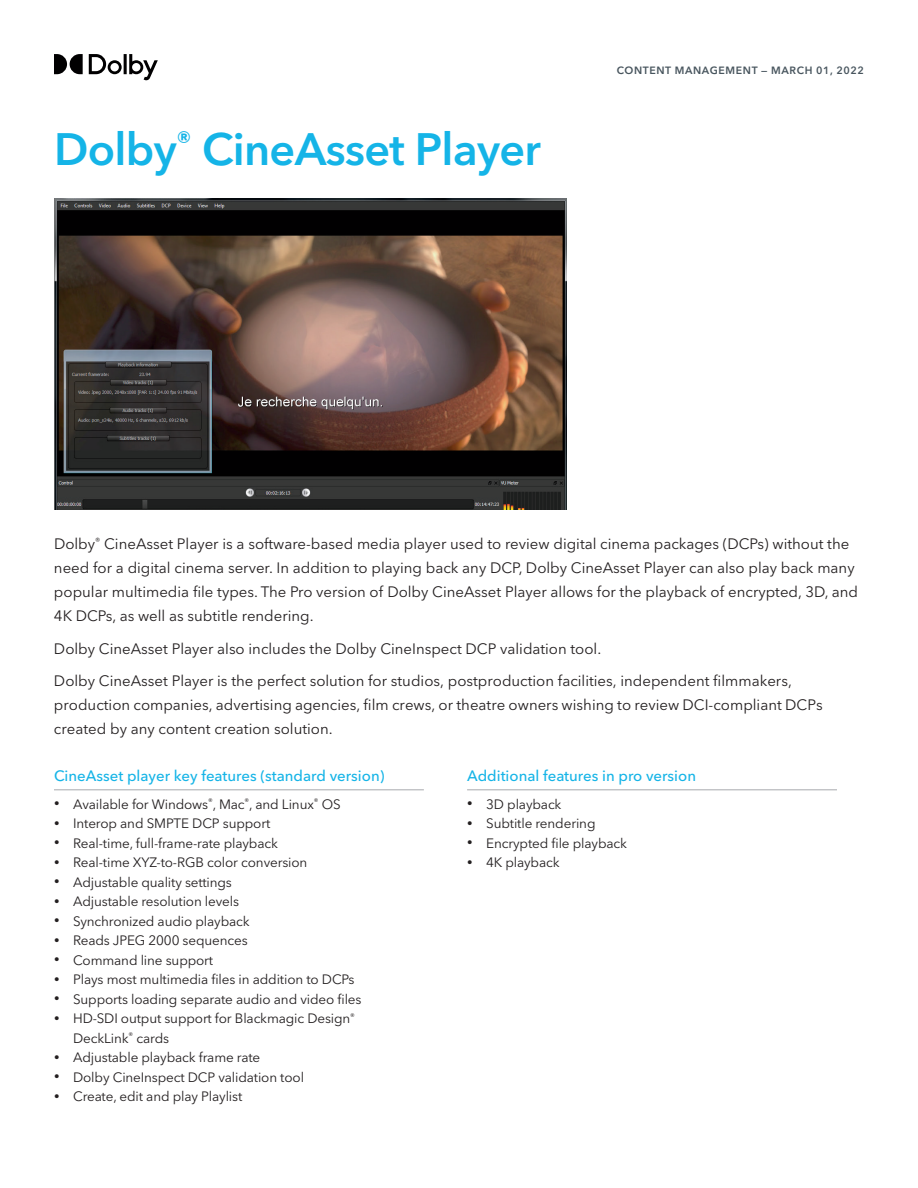
<style>
.page{position:relative;width:918px;height:1188px;background:#fff}
.page>*{position:absolute;margin:0;border:0;box-sizing:border-box;transform-origin:0 0}
.t1{font:600 45px "Avenir Next LT Pro";letter-spacing:-.015em;color:#15b4e7}
.t2{font:15px/24px "Avenir Next LT Pro";color:#231f20}
.t3{font:500 15px "Avenir Next LT Pro";color:#15b4e7}
.t4{font:13.5px/19.5px "Avenir Next LT Pro";letter-spacing:-.01em;color:#231f20}
.t5{font:600 10.5px "Avenir Next LT Pro";letter-spacing:.06em;color:#48555e}
.s1{font-style:inherit}
.s2{font-family:"Avenir Next";font-size:10.8px}
</style>
<div class="page">
<svg style="left:54px;top:54px;width:104px;height:26px"></svg>
<img style="left:54px;top:198px;width:512px;height:311px">
<hr style="left:54px;top:789px;width:370px;height:1px;background:#a8a9ad">
<hr style="left:467px;top:789px;width:370px;height:1px;background:#a8a9ad">
<h1 class="t1" style="left:54px;top:122px;width:489px">Dolby<sup>®</sup> CineAsset Player</h1>
<p class="t5" style="left:617px;top:64px;width:249px">CONTENT MANAGEMENT — MARCH 01, 2022</p>
<p class="t2" style="left:54px;top:532px;width:806px">Dolby<sup>®</sup> CineAsset Player is a software-based media player used to review digital cinema packages (DCPs) without the need for a digital cinema server. In addition to playing back any DCP, Dolby CineAsset Player can also play back many popular multimedia file types. The Pro version of Dolby CineAsset Player allows for the playback of encrypted, 3D, and 4K DCPs, as well as subtitle rendering.</p>
<p class="t2" style="left:54px;top:632px;width:739px;line-height:32.5px">Dolby CineAsset Player also includes the Dolby CineInspect DCP validation tool.<br>Dolby CineAsset Player is the perfect solution for studios, postproduction facilities, independent filmmakers,</p>
<p class="t2" style="left:54px;top:693px;width:770px">production companies, advertising agencies, film crews, or theatre owners wishing to review DCI-compliant DCPs created by any <span class="s1">content creation</span> solution.</p>
<p class="t3" style="left:54px;top:767px;width:332px">CineAsset player key features (standard version)</p>
<p class="t4" style="left:54px;top:794px;width:288px"><span class="s2">•</span> Available for Windows<sup>®</sup>, Mac<sup>®</sup>, and Linux<sup>®</sup> OS</p>
<p class="t4" style="left:54px;top:814px;width:218px"><span class="s2">•</span> Interop and SMPTE DCP support</p>
<p class="t4" style="left:54px;top:833px;width:225px"><span class="s2">•</span> Real-time, full-frame-rate playback</p>
<p class="t4" style="left:54px;top:853px;width:255px"><span class="s2">•</span> Real-time XYZ-to-RGB color conversion</p>
<p class="t4" style="left:54px;top:872px;width:179px"><span class="s2">•</span> Adjustable quality settings</p>
<p class="t4" style="left:54px;top:892px;width:187px"><span class="s2">•</span> Adjustable resolution levels</p>
<p class="t4" style="left:54px;top:911px;width:197px"><span class="s2">•</span> Synchronized audio playback</p>
<p class="t4" style="left:54px;top:931px;width:195px"><span class="s2">•</span> Reads JPEG 2000 sequences</p>
<p class="t4" style="left:54px;top:950px;width:161px"><span class="s2">•</span> Command line support</p>
<p class="t4" style="left:54px;top:970px;width:302px"><span class="s2">•</span> Plays most multimedia files in addition to DCPs</p>
<p class="t4" style="left:54px;top:989px;width:309px"><span class="s2">•</span> Supports loading separate audio and video files</p>
<p class="t4" style="left:73px;top:1009px;width:283px;text-indent:-19px"><span class="s2">•</span> HD-SDI output support for Blackmagic Design<sup>®<br></sup>DeckLink<sup>®</sup> cards</p>
<p class="t4" style="left:54px;top:1048px;width:208px"><span class="s2">•</span> Adjustable playback frame rate</p>
<p class="t4" style="left:54px;top:1067px;width:252px"><span class="s2">•</span> Dolby CineInspect DCP validation tool</p>
<p class="t4" style="left:54px;top:1087px;width:190px"><span class="s2">•</span> Create, edit and play Playlist</p>
<p class="t3" style="left:467px;top:767px;width:230px">Additional features in pro version</p>
<p class="t4" style="left:467px;top:794px;width:96px"><span class="s2">•</span> 3D playback</p>
<p class="t4" style="left:467px;top:814px;width:130px"><span class="s2">•</span> Subtitle rendering</p>
<p class="t4" style="left:467px;top:833px;width:161px"><span class="s2">•</span> Encrypted file playback</p>
<p class="t4" style="left:467px;top:853px;width:94px"><span class="s2">•</span> 4K playback</p>
</div>
